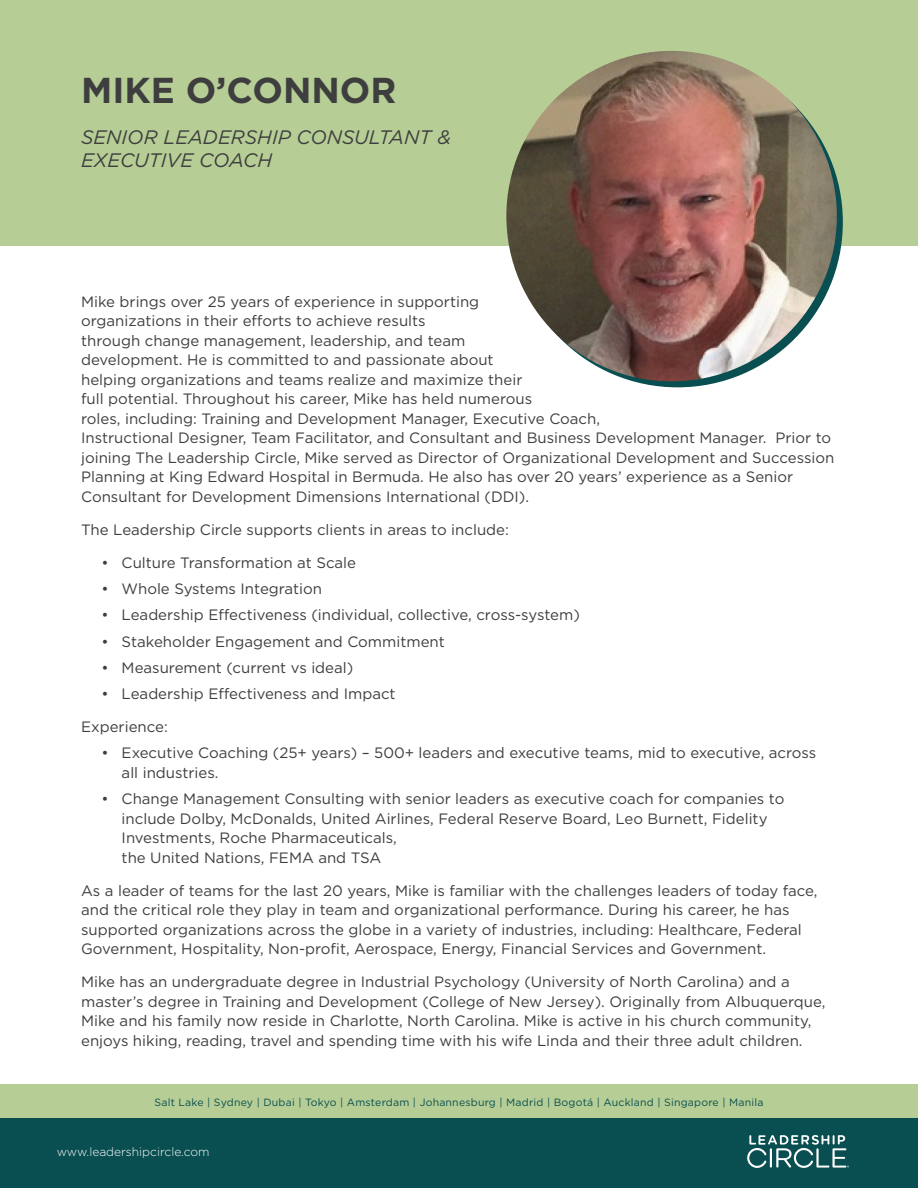
<style>
.page{position:relative;width:918px;height:1188px;background:#fff}
.page>*{position:absolute;margin:0;border:0;box-sizing:border-box;transform-origin:0 0}
.t1{font:700 36px "Gotham";color:#3e3e3f}
.t2{font:italic 19.5px "Gotham";color:#3e3e3f}
.t3{font:15px/19.5px "Gotham";color:#3e3e3f}
.t4{font:300 12px "Gotham";color:#fff}
.t5{font:10.5px "Gotham";letter-spacing:.02em;color:#094e50}
</style>
<div class="page">
<div style="left:0;top:0;width:918px;height:246px;background:#b6ce95"></div>
<div style="left:0;top:1084px;width:918px;height:104px;background:#b6ce95"></div>
<div style="left:0;top:1119px;width:918px;height:69px;background:#094e50"></div>
<div style="left:512px;top:57px;width:331px;height:330px;background:#094e50;border-radius:50%"></div>
<img style="left:506px;top:51px;width:331px;height:330px;border-radius:165px">
<svg style="left:747px;top:1135px;width:102px;height:33px"></svg>
<p class="t1" style="left:81px;top:67px;width:317px">MIKE O’CONNOR</p>
<p class="t2" style="left:81px;top:124px;width:371px">SENIOR LEADERSHIP CONSULTANT &amp;</p>
<p class="t2" style="left:81px;top:148px;width:193px">EXECUTIVE COACH</p>
<p class="t3" style="left:81px;top:291px;width:755px">Mike brings over 25 years of experience in supporting<br>organizations in their efforts to achieve results<br>through change management, leadership, and team<br>development. He is committed to and passionate about<br>helping organizations and teams realize and maximize their<br>full potential. Throughout his career, Mike has held numerous<br>roles, including: Training and Development Manager, Executive Coach,<br>Instructional Designer, Team Facilitator, and Consultant and Business Development Manager. Prior to joining The Leadership Circle, Mike served as Director of Organizational Development and Succession Planning at King Edward Hospital in Bermuda. He also has over 20 years’ experience as a Senior Consultant for Development Dimensions International (DDI).</p>
<p class="t3" style="left:81px;top:519px;width:429px">The Leadership Circle supports clients in areas to include:</p>
<p class="t3" style="left:101px;top:552px;width:256px">• Culture Transformation at Scale</p>
<p class="t3" style="left:101px;top:579px;width:222px">• Whole Systems Integration</p>
<p class="t3" style="left:101px;top:605px;width:480px">• Leadership Effectiveness (individual, collective, cross-system)</p>
<p class="t3" style="left:101px;top:631px;width:345px">• Stakeholder Engagement and Commitment</p>
<p class="t3" style="left:101px;top:657px;width:253px">• Measurement (current vs ideal)</p>
<p class="t3" style="left:101px;top:684px;width:296px">• Leadership Effectiveness and Impact</p>
<p class="t3" style="left:81px;top:717px;width:88px">Experience:</p>
<p class="t3" style="left:122px;top:743px;width:696px;text-indent:-20px">• Executive Coaching (25+ years) – 500+ leaders and executive teams, mid to executive, across all industries.</p>
<p class="t3" style="left:122px;top:789px;width:664px;text-indent:-20px">• Change Management Consulting with senior leaders as executive coach for companies to include Dolby, McDonalds, United Airlines, Federal Reserve Board, Leo Burnett, Fidelity Investments, Roche Pharmaceuticals,<br>the United Nations, FEMA and TSA</p>
<p class="t3" style="left:81px;top:880px;width:738px">As a leader of teams for the last 20 years, Mike is familiar with the challenges leaders of today face, and the critical role they play in team and organizational performance. During his career, he has supported organizations across the globe in a variety of industries, including: Healthcare, Federal Government, Hospitality, Non-profit, Aerospace, Energy, Financial Services and Government.</p>
<p class="t3" style="left:81px;top:972px;width:746px">Mike has an undergraduate degree in Industrial Psychology (University of North Carolina) and a master’s degree in Training and Development (College of New Jersey). Originally from Albuquerque, Mike and his family now reside in Charlotte, North Carolina. Mike is active in his church community, enjoys hiking, reading, travel and spending time with his wife Linda and their three adult children.</p>
<p class="t5" style="left:155px;top:1095px;width:610px">Salt Lake | Sydney | Dubai | Tokyo | Amsterdam | Johannesburg | Madrid | Bogotá | Auckland | Singapore | Manila</p>
<p class="t4" style="left:57px;top:1144px;width:154px">www.leadershipcircle.com</p>
</div>
